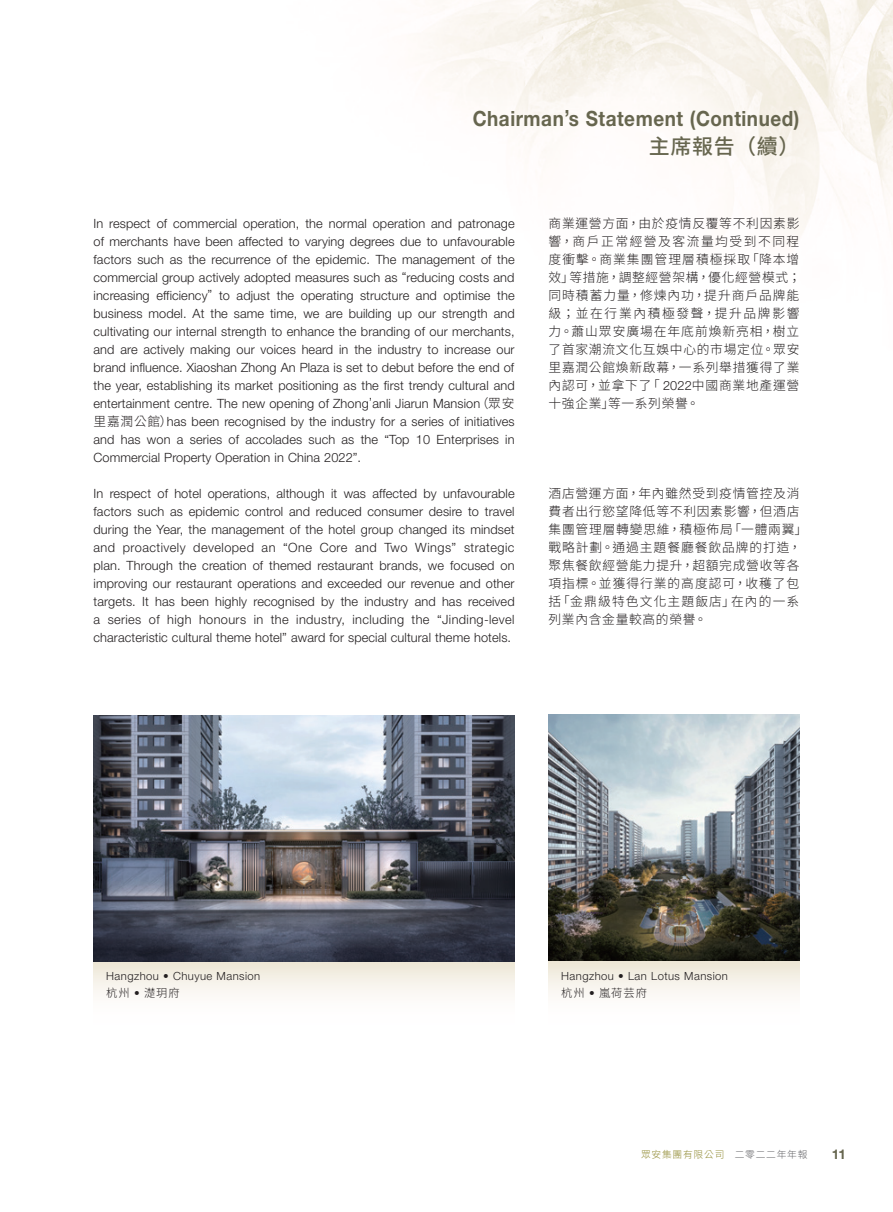
<style>
.page{position:relative;width:893px;height:1212px;background:#fff}
.page>*{position:absolute;margin:0;border:0;box-sizing:border-box;transform-origin:0 0}
.t1{font:700 21px "Helvetica Neue LT Std";letter-spacing:.03em;color:#67664f;scale:.9 1}
.t2{font:500 21px "Source Han Sans TC";color:#67664f}
.t3{font:700 13.5px "Helvetica Neue LT Std";color:#67664f}
.Body_Text{font:300 12.75px/18px "Helvetica Neue LT Std";letter-spacing:.01em;color:#231f20;text-align:justify}
.C_Body_Text{font:300 12.75px/18px "Source Han Sans TC";letter-spacing:.06em;color:#231f20}
.Notes{font:300 11.25px "Helvetica Neue LT Std";letter-spacing:.04em;color:#231f20}
.Notes-2{font:300 11.25px "Source Han Sans TC";letter-spacing:.09em;color:#231f20}
.t4{font:300 9.75px "Source Han Sans TC";letter-spacing:.08em;color:#918b33}
.s1{font-family:"Source Han Sans TC"}
.s2{font-family:"Helvetica Neue LT Std"}
.s3{color:#636366}
</style>
<div class="page">
<img style="left:93px;top:0;width:800px;height:994px">
<div style="left:94px;top:961px;width:420px;height:64px;background:linear-gradient(to bottom,#efe9db,#fff)"></div>
<div style="left:549px;top:961px;width:250px;height:64px;background:linear-gradient(to bottom,#efe9db,#fff)"></div>
<img style="left:94px;top:715px;width:420px;height:246px">
<img style="left:549px;top:714px;width:250px;height:247px">
<h1 class="t1" style="left:473px;top:106px;width:365px">Chairman’s Statement (Continued)</h1>
<h1 class="t2" style="left:649px;top:134px;width:152px">主席報告（續）</h1>
<p class="Body_Text" style="left:94px;top:214px;width:423px">In respect of commercial operation, the normal operation and patronage of merchants have been affected to varying degrees due to unfavourable factors such as the recurrence of the epidemic. The management of the commercial group actively adopted measures such as “reducing costs and increasing efficiency” to adjust the operating structure and optimise the business model. At the same time, we are building up our strength and cultivating our internal strength to enhance the branding of our merchants, and are actively making our voices heard in the industry to increase our brand influence. Xiaoshan Zhong An Plaza is set to debut before the end of the year, establishing its market positioning as the first trendy cultural and entertainment centre. The new opening of Zhong’anli Jiarun Mansion<span class="s1">（眾安里嘉潤公館）</span>has been recognised by the industry for a series of initiatives and has won a series of accolades such as the “Top 10 Enterprises in Commercial Property Operation in China 2022”.</p>
<p class="Body_Text" style="left:94px;top:484px;width:423px">In respect of hotel operations, although it was affected by unfavourable factors such as epidemic control and reduced consumer desire to travel during the Year, the management of the hotel group changed its mindset and proactively developed an “One Core and Two Wings” strategic plan. Through the creation of themed restaurant brands, we focused on improving our restaurant operations and exceeded our revenue and other targets. It has been highly recognised by the industry and has received a series of high honours in the industry, including the “Jinding-level characteristic cultural theme hotel” award for special cultural theme hotels.</p>
<p class="C_Body_Text" style="left:549px;top:215px;width:254px">商業運營方面，由於疫情反覆等不利因素影響，商戶正常經營及客流量均受到不同程度衝擊。商業集團管理層積極採取「降本增效」等措施，調整經營架構，優化經營模式；同時積蓄力量，修煉內功，提升商戶品牌能級；並在行業內積極發聲，提升品牌影響力。蕭山眾安廣場在年底前煥新亮相，樹立了首家潮流文化互娛中心的市場定位。眾安里嘉潤公館煥新啟幕，一系列舉措獲得了業內認可，並拿下了「 <span class="s2">2022</span>中國商業地產運營十強企業」等一系列榮譽。</p>
<p class="C_Body_Text" style="left:549px;top:485px;width:260px">酒店營運方面，年內雖然受到疫情管控及消費者出行慾望降低等不利因素影響，但酒店集團管理層轉變思維，積極佈局「一體兩翼」戰略計劃。通過主題餐廳餐飲品牌的打造，聚焦餐飲經營能力提升，超額完成營收等各項指標。並獲得行業的高度認可，收穫了包括「金鼎級特色文化主題飯店」在內的一系列業內含金量較高的榮譽。</p>
<p class="Notes" style="left:106px;top:969px;width:155px">Hangzhou • Chuyue Mansion</p>
<p class="Notes-2" style="left:106px;top:986px;width:75px">杭州 <span class="s2">•</span> 濋玥府</p>
<p class="Notes" style="left:561px;top:969px;width:168px">Hangzhou • Lan Lotus Mansion</p>
<p class="Notes-2" style="left:561px;top:986px;width:87px">杭州 <span class="s2">•</span> 嵐荷芸府</p>
<p class="t4" style="left:641px;top:1149px;width:168px">眾安集團有限公司　<span class="s3">二零二二年年報</span></p>
<p class="t3" style="left:832px;top:1146px;width:16px">11</p>
</div>
